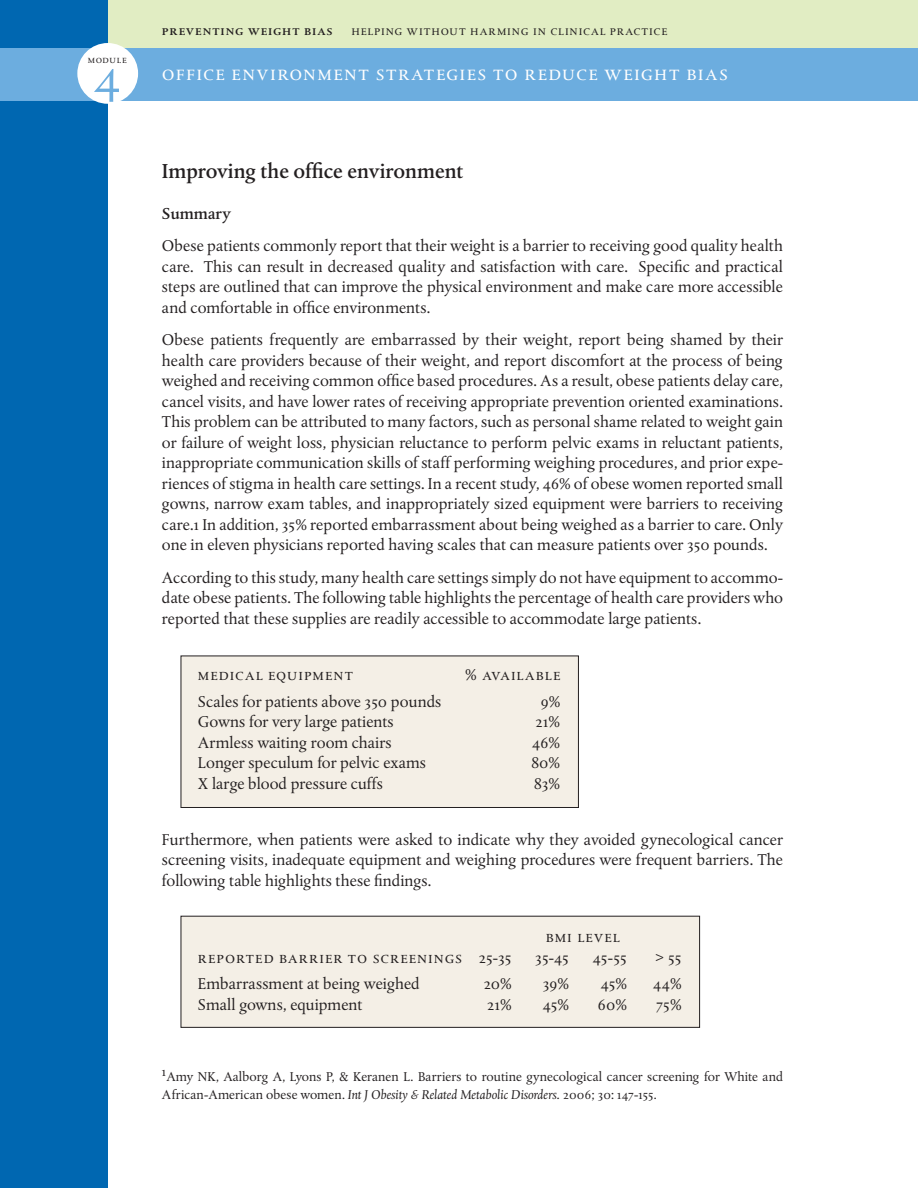
<style>
.page{position:relative;width:918px;height:1188px;background:#fff}
.page>*{position:absolute;margin:0;border:0;box-sizing:border-box;transform-origin:0 0}
.t1{font:54px "Albertina MT Regular Os F";color:#6caddf}
.t2{font:21px "Albertina MT Regular SC";letter-spacing:.07em;color:#fff}
.t3{font:21px "Albertina MT Medium Os F";color:#231f20}
.t4{font:16.5px/20.5px "Albertina MT Regular Os F";color:#231f20;text-align:justify}
.t5{font:16.5px "Albertina MT Regular SC";letter-spacing:.065em;color:#231f20}
.t6{font:16.5px "Albertina MT Medium Os F";color:#231f20}
.t7{font:13.5px/18px "Albertina MT Regular Os F";color:#231f20}
.t8{font:13.5px "Albertina MT Regular SC";letter-spacing:.065em;color:#231f20}
.t9{font:13.5px "Albertina MT Medium SC";letter-spacing:.075em;color:#231f20}
.t10{font:10.5px "Albertina MT Regular SC";letter-spacing:.05em;color:#231f20}
.s1{font-family:"Albertina MT Italic Os F"}
</style>
<div class="page">
<div style="left:181px;top:916px;width:519px;height:111px;background:#f4efe6"></div>
<div style="left:181px;top:916px;width:519px;height:112px;border:1px solid #231f20"></div>
<div style="left:181px;top:656px;width:397px;height:151px;background:#f4efe6"></div>
<div style="left:181px;top:656px;width:398px;height:152px;border:1px solid #231f20"></div>
<div style="left:0;top:0;width:918px;height:53px;background:#e1edc3"></div>
<div style="left:0;top:0;width:108px;height:1188px;background:#0067b1"></div>
<div style="left:0;top:48px;width:918px;height:52px;background:#6caddf"></div>
<div style="left:77px;top:43px;width:61px;height:61px;background:#fff;border-radius:50%"></div>
<p class="t10" style="left:88px;top:53px;width:40px">module</p>
<h1 class="t1" style="left:94px;top:52px;width:28px">4</h1>
<p class="t9" style="left:162px;top:22px;width:172px">preventing weight bias</p>
<p class="t8" style="left:351px;top:22px;width:318px">helping without harming in clinical practice</p>
<p class="t2" style="left:162px;top:60px;width:567px">office environment strategies to reduce weight bias</p>
<p class="t3" style="left:162px;top:162px;width:303px">Improving the office environment</p>
<p class="t6" style="left:162px;top:206px;width:71px">Summary</p>
<p class="t4" style="left:162px;top:237px;width:623px">Obese patients commonly report that their weight is a barrier to receiving good quality health care. This can result in decreased quality and satisfaction with care. Specific and practical steps are outlined that can improve the physical environment and make care more accessible and comfortable in office environments.</p>
<p class="t4" style="left:162px;top:330px;width:623px">Obese patients frequently are embarrassed by their weight, report being shamed by their health care providers because of their weight, and report discomfort at the process of being weighed and receiving common office based procedures. As a result, obese patients delay care, cancel visits, and have lower rates of receiving appropriate prevention oriented examinations.<br>This problem can be attributed to many factors, such as personal shame related to weight gain or failure of weight loss, physician reluctance to perform pelvic exams in reluctant patients, inappropriate communication skills of staff performing weighing procedures, and prior expe&shy;riences of stigma in health care settings. In a recent study, 46% of obese women reported small gowns, narrow exam tables, and inappropriately sized equipment were barriers to receiving care.1 In addition, 35% reported embarrassment about being weighed as a barrier to care. Only one in eleven physicians reported having scales that can measure patients over 350 pounds.</p>
<p class="t4" style="left:162px;top:568px;width:623px">According to this study, many health care settings simply do not have equipment to accommo&shy;date obese patients. The following table highlights the percentage of health care providers who reported that these supplies are readily accessible to accommodate large patients.</p>
<p class="t5" style="left:198px;top:665px;width:157px">medical equipment</p>
<p class="t5" style="left:465px;top:665px;width:96px">% available</p>
<p class="t4" style="left:198px;top:692px;width:245px">Scales for patients above 350 pounds</p>
<p class="t4" style="left:540px;top:692px;width:21px">9%</p>
<p class="t4" style="left:198px;top:712px;width:197px">Gowns for very large patients</p>
<p class="t4" style="left:535px;top:712px;width:26px">21%</p>
<p class="t4" style="left:198px;top:733px;width:195px">Armless waiting room chairs</p>
<p class="t4" style="left:532px;top:733px;width:30px">46%</p>
<p class="t4" style="left:198px;top:753px;width:230px">Longer speculum for pelvic exams</p>
<p class="t4" style="left:531px;top:753px;width:31px">80%</p>
<p class="t4" style="left:198px;top:774px;width:187px">X large blood pressure cuffs</p>
<p class="t4" style="left:534px;top:774px;width:28px">83%</p>
<p class="t4" style="left:162px;top:830px;width:623px">Furthermore, when patients were asked to indicate why they avoided gynecological cancer screening visits, inadequate equipment and weighing procedures were frequent barriers. The following table highlights these findings.</p>
<p class="t5" style="left:546px;top:927px;width:76px">bmi level</p>
<p class="t5" style="left:198px;top:948px;width:315px">reported barrier to screenings 25-35</p>
<p class="t5" style="left:535px;top:948px;width:35px">35-45</p>
<p class="t5" style="left:593px;top:948px;width:36px">45-55</p>
<p class="t5" style="left:655px;top:948px;width:28px">&gt; 55</p>
<p class="t4" style="left:198px;top:975px;width:223px">Embarrassment at being weighed</p>
<p class="t4" style="left:483px;top:975px;width:30px">20%</p>
<p class="t4" style="left:543px;top:975px;width:28px">39%</p>
<p class="t4" style="left:601px;top:975px;width:28px">45%</p>
<p class="t4" style="left:653px;top:975px;width:30px">44%</p>
<p class="t4" style="left:198px;top:995px;width:166px">Small gowns, equipment</p>
<p class="t4" style="left:487px;top:995px;width:26px">21%</p>
<p class="t4" style="left:543px;top:995px;width:28px">45%</p>
<p class="t4" style="left:598px;top:995px;width:31px">60%</p>
<p class="t4" style="left:656px;top:995px;width:27px">75%</p>
<p class="t7" style="left:162px;top:1068px;width:623px">1Amy NK, Aalborg A, Lyons P, &amp; Keranen L. Barriers to routine gynecological cancer screening for White and<br>African-American obese women. <span class="s1">Int J Obesity &amp; Related Metabolic Disorders.</span> 2006; 30: 147-155.</p>
</div>
